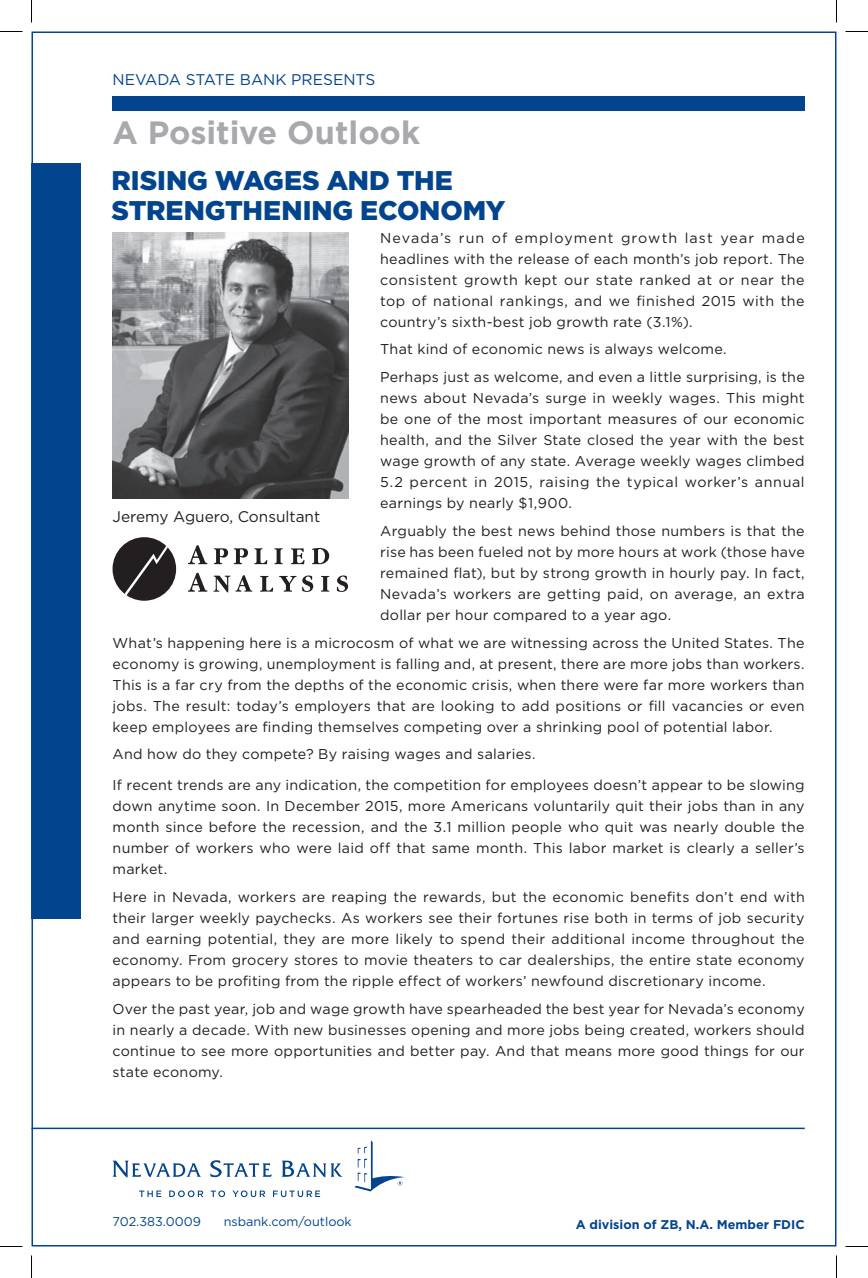
<style>
.page{position:relative;width:868px;height:1278px;background:#fff}
.page>*{position:absolute;margin:0;border:0;box-sizing:border-box;transform-origin:0 0}
.t1{font:700 32.25px "Gotham";color:#a8a9ad}
.t2{font:900 27px/30px "Gotham";letter-spacing:-.005em;color:#02448d}
.t3{font:15.45px "Gotham";color:#02448d}
.t4{font:15.3px "Gotham";color:#231f20}
.t5{font:14.25px/21px "Gotham";letter-spacing:.02em;color:#231f20;text-align:justify}
.t6{font:12.6px "Gotham";color:#02448d}
.t7{font:700 12.6px "Gotham";color:#02448d}
</style>
<div class="page">
<div style="left:112px;top:96px;width:692px;height:14px;background:#02448d"></div>
<img style="left:112px;top:232px;width:237px;height:266px">
<svg style="left:188px;top:545px;width:19px;height:19px"></svg>
<svg style="left:214px;top:548px;width:14px;height:16px"></svg>
<svg style="left:234px;top:548px;width:14px;height:16px"></svg>
<svg style="left:254px;top:548px;width:13px;height:16px"></svg>
<svg style="left:274px;top:548px;width:9px;height:16px"></svg>
<svg style="left:291px;top:548px;width:13px;height:16px"></svg>
<svg style="left:312px;top:548px;width:17px;height:16px"></svg>
<svg style="left:188px;top:573px;width:19px;height:19px"></svg>
<svg style="left:260px;top:576px;width:13px;height:16px"></svg>
<svg style="left:279px;top:576px;width:17px;height:16px"></svg>
<svg style="left:302px;top:575px;width:11px;height:17px"></svg>
<svg style="left:321px;top:576px;width:8px;height:16px"></svg>
<svg style="left:337px;top:575px;width:11px;height:17px"></svg>
<svg style="left:213px;top:575px;width:39px;height:17px"></svg>
<div style="left:112px;top:537px;width:64px;height:64px;background:#231f20;border-radius:50%"></div>
<svg style="left:124px;top:546px;width:44px;height:49px"></svg>
<div style="left:32px;top:163px;width:49px;height:756px;background:#02448d"></div>
<hr style="left:32px;top:1128px;width:772px;height:1px;background:#02448d">
<svg style="left:112px;top:1160px;width:230px;height:18px"></svg>
<svg style="left:139px;top:1191px;width:22px;height:6px"></svg>
<svg style="left:169px;top:1190px;width:34px;height:7px"></svg>
<svg style="left:211px;top:1190px;width:14px;height:7px"></svg>
<svg style="left:232px;top:1190px;width:33px;height:7px"></svg>
<svg style="left:273px;top:1191px;width:47px;height:6px"></svg>
<svg style="left:354px;top:1140px;width:50px;height:51px"></svg>
<svg style="left:0;top:31px;width:22px;height:1px"></svg>
<svg style="left:845px;top:31px;width:23px;height:1px"></svg>
<svg style="left:0;top:1246px;width:22px;height:1px"></svg>
<svg style="left:845px;top:1246px;width:23px;height:1px"></svg>
<svg style="left:31px;top:0;width:1px;height:22px"></svg>
<svg style="left:31px;top:1256px;width:1px;height:22px"></svg>
<svg style="left:836px;top:0;width:1px;height:22px"></svg>
<svg style="left:836px;top:1256px;width:1px;height:22px"></svg>
<p class="t3" style="left:112px;top:71px;width:264px">NEVADA STATE BANK PRESENTS</p>
<h1 class="t1" style="left:112px;top:114px;width:309px">A Positive Outlook</h1>
<h2 class="t2" style="left:111px;top:165px;width:395px">RISING WAGES AND THE<br>STRENGTHENING ECONOMY</h2>
<p class="t5" style="left:380px;top:227px;width:426px">Nevada’s run of employment growth last year made headlines with the release of each month’s job report. The consistent growth kept our state ranked at or near the top of national rankings, and we finished 2015 with the country’s sixth-best job growth rate (3.1%).</p>
<p class="t5" style="left:380px;top:335px;width:426px;line-height:27.8px">That kind of economic news is always welcome.<br>Perhaps just as welcome, and even a little surprising, is the</p>
<p class="t5" style="left:380px;top:387px;width:426px">news about Nevada’s surge in weekly wages. This might be one of the most important measures of our economic health, and the Silver State closed the year with the best wage growth of any state. Average weekly wages climbed 5.2 percent in 2015, raising the typical worker’s annual earnings by nearly $1,900.</p>
<p class="t5" style="left:380px;top:520px;width:426px">Arguably the best news behind those numbers is that the rise has been fueled not by more hours at work (those have remained flat), but by strong growth in hourly pay. In fact, Nevada’s workers are getting paid, on average, an extra dollar per hour compared to a year ago.</p>
<p class="t5" style="left:112px;top:632px;width:693px">What’s happening here is a microcosm of what we are witnessing across the United States. The economy is growing, unemployment is falling and, at present, there are more jobs than workers.<br>This is a far cry from the depths of the economic crisis, when there were far more workers than jobs. The result: today’s employers that are looking to add positions or fill vacancies or even keep employees are finding themselves competing over a shrinking pool of potential labor.</p>
<p class="t5" style="left:112px;top:739px;width:693px;line-height:31px">And how do they compete? By raising wages and salaries.<br>If recent trends are any indication, the competition for employees doesn’t appear to be slowing</p>
<p class="t5" style="left:112px;top:796px;width:693px">down anytime soon. In December 2015, more Americans voluntarily quit their jobs than in any month since before the recession, and the 3.1 million people who quit was nearly double the number of workers who were laid off that same month. This labor market is clearly a seller’s market.</p>
<p class="t5" style="left:112px;top:886px;width:693px">Here in Nevada, workers are reaping the rewards, but the economic benefits don’t end with their larger weekly paychecks. As workers see their fortunes rise both in terms of job security and earning potential, they are more likely to spend their additional income throughout the economy. From grocery stores to movie theaters to car dealerships, the entire state economy appears to be profiting from the ripple effect of workers’ newfound discretionary income.</p>
<p class="t5" style="left:112px;top:998px;width:693px">Over the past year, job and wage growth have spearheaded the best year for Nevada’s economy in nearly a decade. With new businesses opening and more jobs being created, workers should continue to see more opportunities and better pay. And that means more good things for our state economy.</p>
<p class="t4" style="left:112px;top:508px;width:209px">Jeremy Aguero, Consultant</p>
<p class="t6" style="left:112px;top:1214px;width:90px">702.383.0009</p>
<p class="t6" style="left:224px;top:1214px;width:130px">nsbank.com/outlook</p>
<p class="t7" style="left:575px;top:1217px;width:230px">A division of ZB, N.A. Member FDIC</p>
</div>
